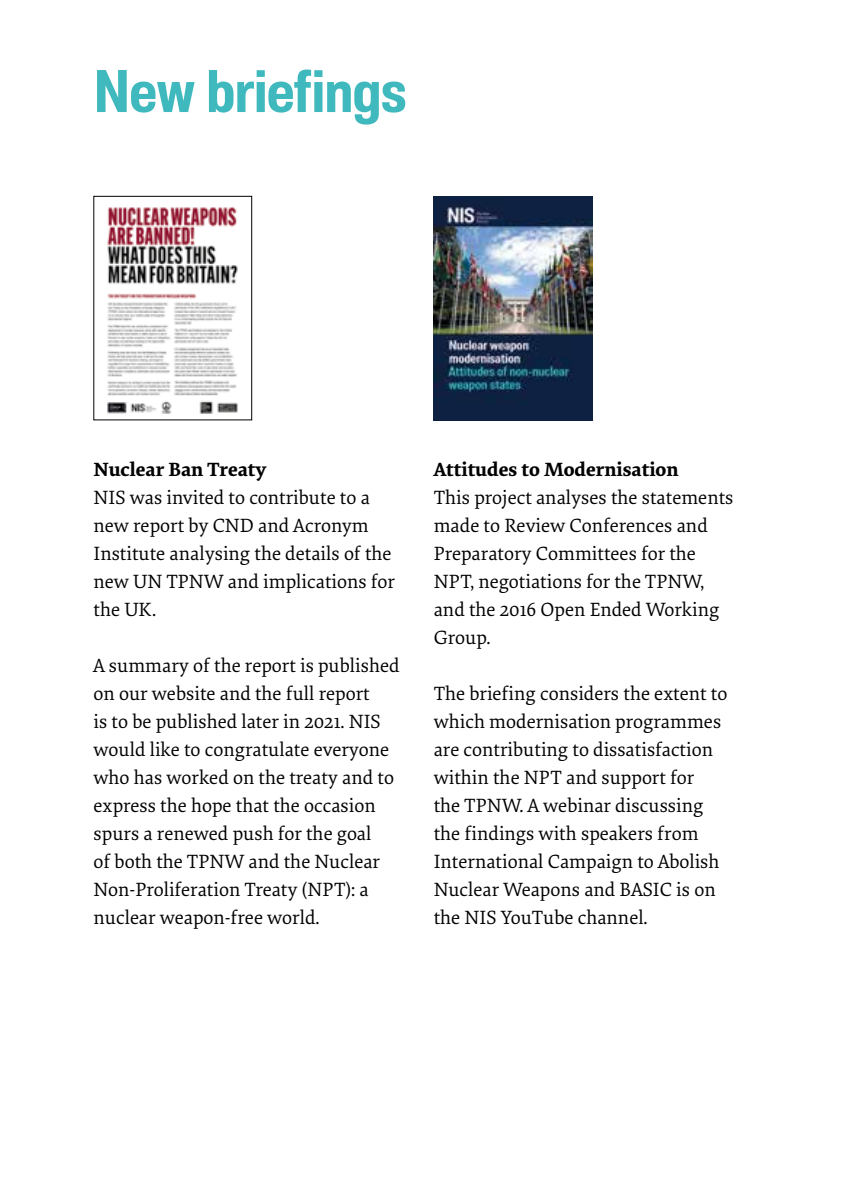
<style>
.page{position:relative;width:842px;height:1191px;background:#fff}
.page>*{position:absolute;margin:0;border:0;box-sizing:border-box;transform-origin:0 0}
.t1{font:700 semi-condensed 60px "Molde";letter-spacing:-.015em;color:#3fb9bd}
.t2{font:20px/28px "Elena";color:#000}
.t3{font:700 20px "Elena";color:#000}
</style>
<div class="page">
<img style="left:107px;top:207px;width:131px;height:207px">
<div style="left:94px;top:196px;width:158px;height:224px;border:1px solid #000"></div>
<img style="left:434px;top:196px;width:158px;height:224px">
<h1 class="t1" style="left:94px;top:53px;width:315px">New briefings</h1>
<p class="t3" style="left:94px;top:454px;width:174px">Nuclear Ban Treaty</p>
<p class="t2" style="left:94px;top:483px;width:303px">NIS was invited to contribute to a new report by CND and Acronym<br>Institute analysing the details of the new UN TPNW and implications for the UK.</p>
<p class="t2" style="left:94px;top:651px;width:308px">A summary of the report is published on our website and the full report<br>is to be published later in 2021. NIS would like to congratulate everyone who has worked on the treaty and to express the hope that the occasion spurs a renewed push for the goal<br>of both the TPNW and the Nuclear Non-Proliferation Treaty (NPT): a nuclear weapon-free world.</p>
<p class="t3" style="left:434px;top:454px;width:246px">Attitudes to Modernisation</p>
<p class="t2" style="left:434px;top:483px;width:301px">This project analyses the statements made to Review Conferences and<br>Preparatory Committees for the<br>NPT, negotiations for the TPNW, and the 2016 Open Ended Working<br>Group.</p>
<p class="t2" style="left:434px;top:679px;width:295px">The briefing considers the extent to which modernisation programmes are contributing to dissatisfaction within the NPT and support for<br>the TPNW. A webinar discussing the findings with speakers from<br>International Campaign to Abolish<br>Nuclear Weapons and BASIC is on the NIS YouTube channel.</p>
</div>
